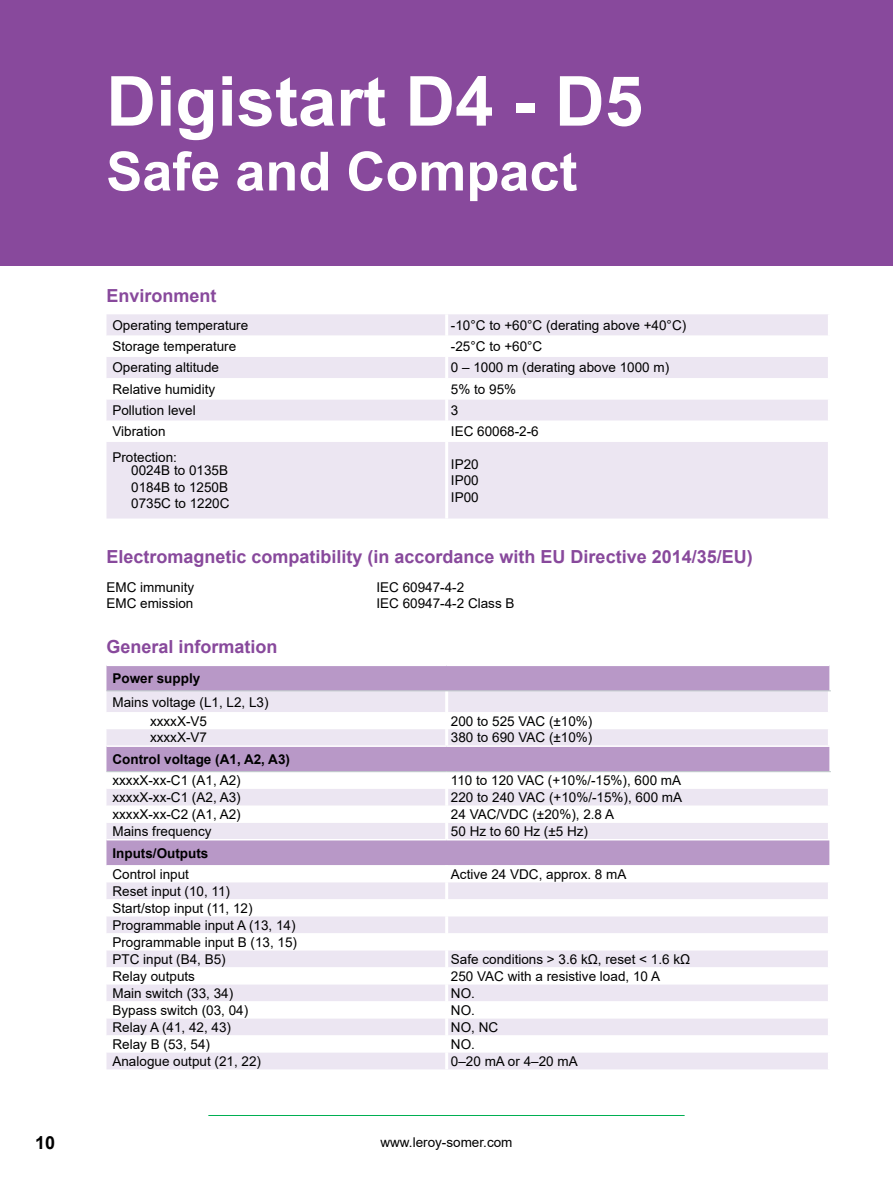
<style>
.page{position:relative;width:893px;height:1191px;background:#fff}
.page>*{position:absolute;margin:0;border:0;box-sizing:border-box;transform-origin:0 0}
.t1{font:700 69px "Arial";color:#fff}
.t2{font:700 54px "Arial";color:#fff}
.t3{font:700 18px "Arial";color:#88499c}
.t4{font:700 18px "Arial";color:#000}
.t5{font:13.5px/17px "Arial";color:#000}
.t6{font:700 13.5px "Arial";color:#000}
</style>
<div class="page">
<hr style="left:208px;top:1115px;width:477px;height:1px;background:#00af52">
<div style="left:0;top:0;width:893px;height:266px;background:#88499c"></div>
<div style="left:106px;top:314px;width:722px;height:204px;background:#ece6f2"></div>
<svg style="left:106px;top:335px;width:722px;height:107px"></svg>
<hr style="left:445px;top:314px;width:3px;height:21px;background:#fff">
<hr style="left:445px;top:335px;width:3px;height:22px;background:#fff">
<hr style="left:445px;top:357px;width:3px;height:21px;background:#fff">
<hr style="left:445px;top:378px;width:3px;height:21px;background:#fff">
<hr style="left:445px;top:399px;width:3px;height:22px;background:#fff">
<hr style="left:445px;top:421px;width:3px;height:21px;background:#fff">
<hr style="left:445px;top:442px;width:3px;height:76px;background:#fff">
<div style="left:106px;top:666px;width:723px;height:24px;background:#b898c7"></div>
<div style="left:106px;top:691px;width:722px;height:378px;background:#ece6f2"></div>
<svg style="left:106px;top:712px;width:723px;height:340px"></svg>
<hr style="left:106px;top:745px;width:341px;height:2px;background:#fff">
<hr style="left:447px;top:745px;width:384px;height:2px;background:#fff">
<hr style="left:106px;top:839px;width:341px;height:1px;background:#fff">
<hr style="left:447px;top:839px;width:384px;height:1px;background:#fff">
<hr style="left:445px;top:691px;width:3px;height:21px;background:#fff">
<hr style="left:445px;top:712px;width:3px;height:17px;background:#fff">
<hr style="left:828px;top:712px;width:3px;height:17px;background:#fff">
<hr style="left:445px;top:729px;width:3px;height:16px;background:#fff">
<hr style="left:828px;top:729px;width:3px;height:16px;background:#fff">
<hr style="left:445px;top:772px;width:3px;height:16px;background:#fff">
<hr style="left:828px;top:772px;width:3px;height:16px;background:#fff">
<hr style="left:445px;top:788px;width:3px;height:17px;background:#fff">
<hr style="left:828px;top:788px;width:3px;height:17px;background:#fff">
<hr style="left:445px;top:805px;width:3px;height:17px;background:#fff">
<hr style="left:828px;top:805px;width:3px;height:17px;background:#fff">
<hr style="left:445px;top:822px;width:3px;height:17px;background:#fff">
<hr style="left:828px;top:822px;width:3px;height:17px;background:#fff">
<hr style="left:445px;top:865px;width:3px;height:17px;background:#fff">
<hr style="left:828px;top:865px;width:3px;height:17px;background:#fff">
<hr style="left:445px;top:882px;width:3px;height:17px;background:#fff">
<hr style="left:828px;top:882px;width:3px;height:17px;background:#fff">
<hr style="left:445px;top:899px;width:3px;height:17px;background:#fff">
<hr style="left:828px;top:899px;width:3px;height:17px;background:#fff">
<hr style="left:445px;top:916px;width:3px;height:17px;background:#fff">
<hr style="left:828px;top:916px;width:3px;height:17px;background:#fff">
<hr style="left:445px;top:933px;width:3px;height:17px;background:#fff">
<hr style="left:828px;top:933px;width:3px;height:17px;background:#fff">
<hr style="left:445px;top:950px;width:3px;height:17px;background:#fff">
<hr style="left:828px;top:950px;width:3px;height:17px;background:#fff">
<hr style="left:445px;top:967px;width:3px;height:17px;background:#fff">
<hr style="left:828px;top:967px;width:3px;height:17px;background:#fff">
<hr style="left:445px;top:984px;width:3px;height:17px;background:#fff">
<hr style="left:828px;top:984px;width:3px;height:17px;background:#fff">
<hr style="left:445px;top:1001px;width:3px;height:17px;background:#fff">
<hr style="left:828px;top:1001px;width:3px;height:17px;background:#fff">
<hr style="left:445px;top:1018px;width:3px;height:17px;background:#fff">
<hr style="left:828px;top:1018px;width:3px;height:17px;background:#fff">
<hr style="left:445px;top:1035px;width:3px;height:17px;background:#fff">
<hr style="left:828px;top:1035px;width:3px;height:17px;background:#fff">
<hr style="left:445px;top:1052px;width:3px;height:17px;background:#fff">
<hr style="left:106px;top:690px;width:341px;height:1px;background:#bcc6c7">
<hr style="left:447px;top:690px;width:384px;height:1px;background:#bcc6c7">
<hr style="left:106px;top:771px;width:341px;height:1px;background:#bcc6c7">
<hr style="left:447px;top:771px;width:384px;height:1px;background:#bcc6c7">
<h1 class="t1" style="left:106px;top:53px;width:538px">Digistart D4 - D5</h1>
<h2 class="t2" style="left:106px;top:133px;width:473px">Safe and Compact</h2>
<h3 class="t3" style="left:106px;top:283px;width:112px">Environment</h3>
<p class="t5" style="left:112px;top:316px;width:137px">Operating temperature</p>
<p class="t5" style="left:451px;top:316px;width:237px">-10°C to +60°C (derating above +40°C)</p>
<p class="t5" style="left:112px;top:338px;width:125px">Storage temperature</p>
<p class="t5" style="left:451px;top:338px;width:93px">-25°C to +60°C</p>
<p class="t5" style="left:112px;top:359px;width:108px">Operating altitude</p>
<p class="t5" style="left:451px;top:359px;width:220px">0 – 1000 m (derating above 1000 m)</p>
<p class="t5" style="left:112px;top:380px;width:104px">Relative humidity</p>
<p class="t5" style="left:451px;top:380px;width:67px">5% to 95%</p>
<p class="t5" style="left:112px;top:402px;width:85px">Pollution level</p>
<p class="t5" style="left:451px;top:402px;width:9px">3</p>
<p class="t5" style="left:112px;top:423px;width:55px">Vibration</p>
<p class="t5" style="left:451px;top:423px;width:89px">IEC 60068-2-6</p>
<p class="t5" style="left:131px;top:450px;width:98px;line-height:13.5px;text-indent:-19px">Protection:<br>0024B to 0135B</p>
<p class="t5" style="left:131px;top:479px;width:100px;line-height:16.5px">0184B to 1250B<br>0735C to 1220C</p>
<p class="t5" style="left:451px;top:455px;width:29px;line-height:16.5px;text-align:justify">IP20<br>IP00<br>IP00</p>
<h3 class="t3" style="left:106px;top:544px;width:648px">Electromagnetic compatibility (in accordance with EU Directive 2014/35/EU)</h3>
<p class="t5" style="left:106px;top:578px;width:89px">EMC immunity</p>
<p class="t5" style="left:376px;top:578px;width:89px">IEC 60947-4-2</p>
<p class="t5" style="left:106px;top:595px;width:89px">EMC emission</p>
<p class="t5" style="left:376px;top:595px;width:140px">IEC 60947-4-2 Class B</p>
<h3 class="t3" style="left:106px;top:633px;width:173px">General information</h3>
<p class="t6" style="left:112px;top:669px;width:89px">Power supply</p>
<p class="t5" style="left:150px;top:692px;width:120px;line-height:19px;text-indent:-38px">Mains voltage (L1, L2, L3) xxxxX-V5</p>
<p class="t5" style="left:451px;top:712px;width:143px">200 to 525 VAC (±10%)</p>
<p class="t5" style="left:150px;top:729px;width:59px">xxxxX-V7</p>
<p class="t5" style="left:451px;top:729px;width:143px">380 to 690 VAC (±10%)</p>
<p class="t6" style="left:112px;top:750px;width:179px">Control voltage (A1, A2, A3)</p>
<p class="t5" style="left:112px;top:772px;width:130px">xxxxX-xx-C1 (A1, A2)</p>
<p class="t5" style="left:451px;top:772px;width:232px">110 to 120 VAC (+10%/-15%), 600 mA</p>
<p class="t5" style="left:112px;top:789px;width:130px">xxxxX-xx-C1 (A2, A3)</p>
<p class="t5" style="left:451px;top:789px;width:233px">220 to 240 VAC (+10%/-15%), 600 mA</p>
<p class="t5" style="left:112px;top:806px;width:130px">xxxxX-xx-C2 (A1, A2)</p>
<p class="t5" style="left:451px;top:806px;width:165px">24 VAC/VDC (±20%), 2.8 A</p>
<p class="t5" style="left:112px;top:822px;width:101px">Mains frequency</p>
<p class="t5" style="left:451px;top:822px;width:139px">50 Hz to 60 Hz (±5 Hz)</p>
<p class="t6" style="left:112px;top:843px;width:97px">Inputs/Outputs</p>
<p class="t5" style="left:112px;top:865px;width:78px">Control input</p>
<p class="t5" style="left:451px;top:865px;width:177px">Active 24 VDC, approx. 8 mA</p>
<p class="t5" style="left:112px;top:882px;width:186px">Reset input (10, 11)<br>Start/stop input (11, 12)<br>Programmable input A (13, 14)<br>Programmable input B (13, 15)<br>PTC input (B4, B5)</p>
<p class="t5" style="left:451px;top:950px;width:241px">Safe conditions &gt; 3.6 kΩ, reset &lt; 1.6 kΩ</p>
<p class="t5" style="left:112px;top:967px;width:84px">Relay outputs</p>
<p class="t5" style="left:451px;top:967px;width:211px">250 VAC with a resistive load, 10 A</p>
<p class="t5" style="left:112px;top:984px;width:122px">Main switch (33, 34)</p>
<p class="t5" style="left:451px;top:984px;width:26px">NO.</p>
<p class="t5" style="left:112px;top:1001px;width:137px">Bypass switch (03, 04)</p>
<p class="t5" style="left:451px;top:1001px;width:26px">NO.</p>
<p class="t5" style="left:112px;top:1018px;width:120px">Relay A (41, 42, 43)</p>
<p class="t5" style="left:451px;top:1018px;width:49px">NO, NC</p>
<p class="t5" style="left:112px;top:1035px;width:99px">Relay B (53, 54)</p>
<p class="t5" style="left:451px;top:1035px;width:26px">NO.</p>
<p class="t5" style="left:112px;top:1052px;width:150px">Analogue output (21, 22)</p>
<p class="t5" style="left:451px;top:1052px;width:128px">0–20 mA or 4–20 mA</p>
<h3 class="t4" style="left:35px;top:1129px;width:22px">10</h3>
<p class="t5" style="left:380px;top:1134px;width:134px">www.leroy-somer.com</p>
</div>
